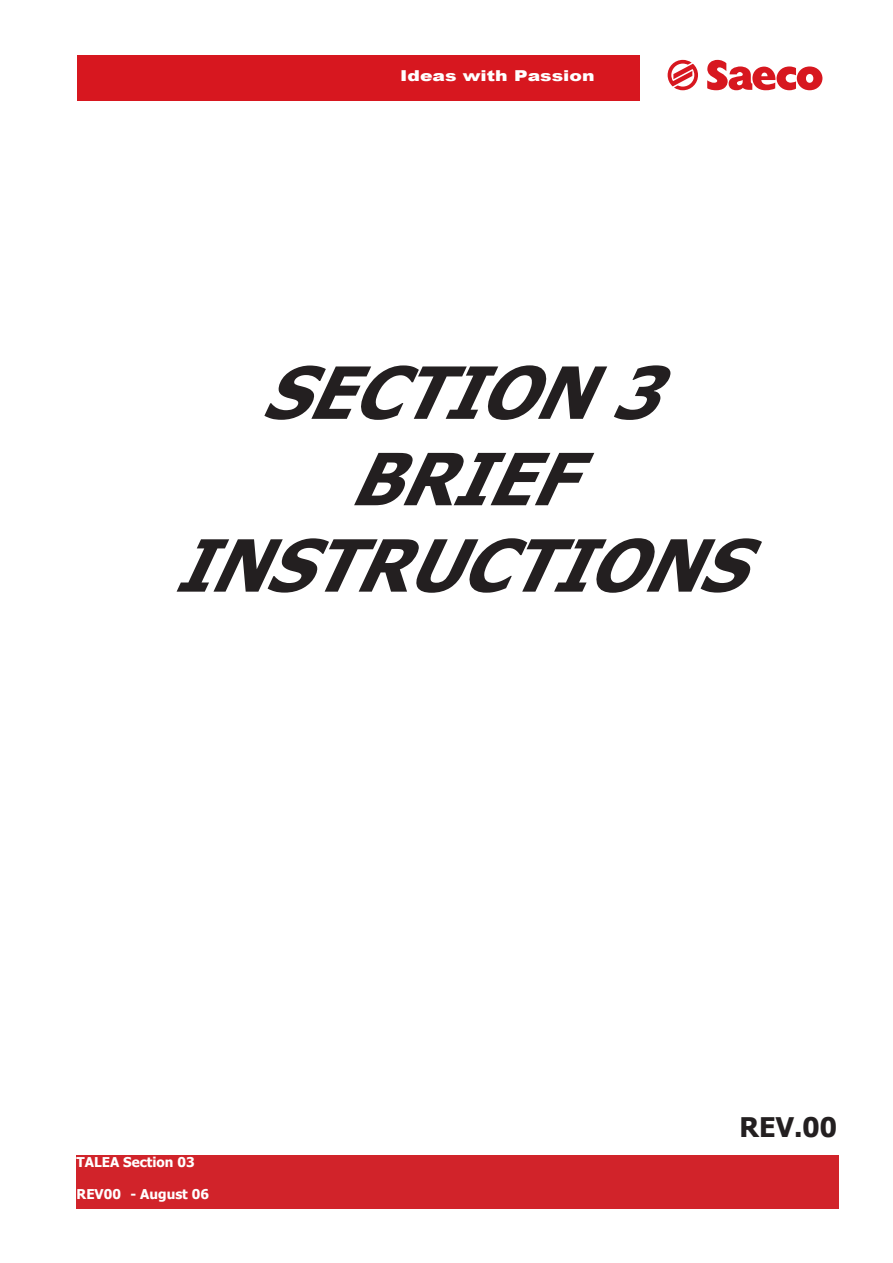
<style>
.page{position:relative;width:893px;height:1263px;background:#fff}
.page>*{position:absolute;margin:0;border:0;box-sizing:border-box;transform-origin:0 0}
.t1{font:italic 700 72px/86.4px "Tahoma";color:#231f20;text-align:center}
.t2{font:700 27px "Tahoma";color:#231f20}
.t3{font:900 15px "Arial";color:#fff;scale:1.25 1}
.t4{font:700 13.5px "Tahoma";color:#fff}
</style>
<div class="page">
<div style="left:77px;top:1156px;width:762px;height:53px;background:#d1232a"></div>
<div style="left:78px;top:55px;width:562px;height:45px;background:#d7171f"></div>
<svg style="left:668px;top:60px;width:30px;height:30px"></svg>
<svg style="left:707px;top:60px;width:115px;height:30px"></svg>
<p class="t3" style="left:400px;top:65px;width:157px">Ideas with Passion</p>
<h1 class="t1" style="left:173px;top:345px;width:613px">SECTION3<br>BRIEF<br>INSTRUCTIONS</h1>
<p class="t4" style="left:77px;top:1152px;width:120px">TALEA Section 03</p>
<p class="t4" style="left:77px;top:1185px;width:134px">REV00 - August 06</p>
<h2 class="t2" style="left:740px;top:1108px;width:99px">REV.00</h2>
</div>
